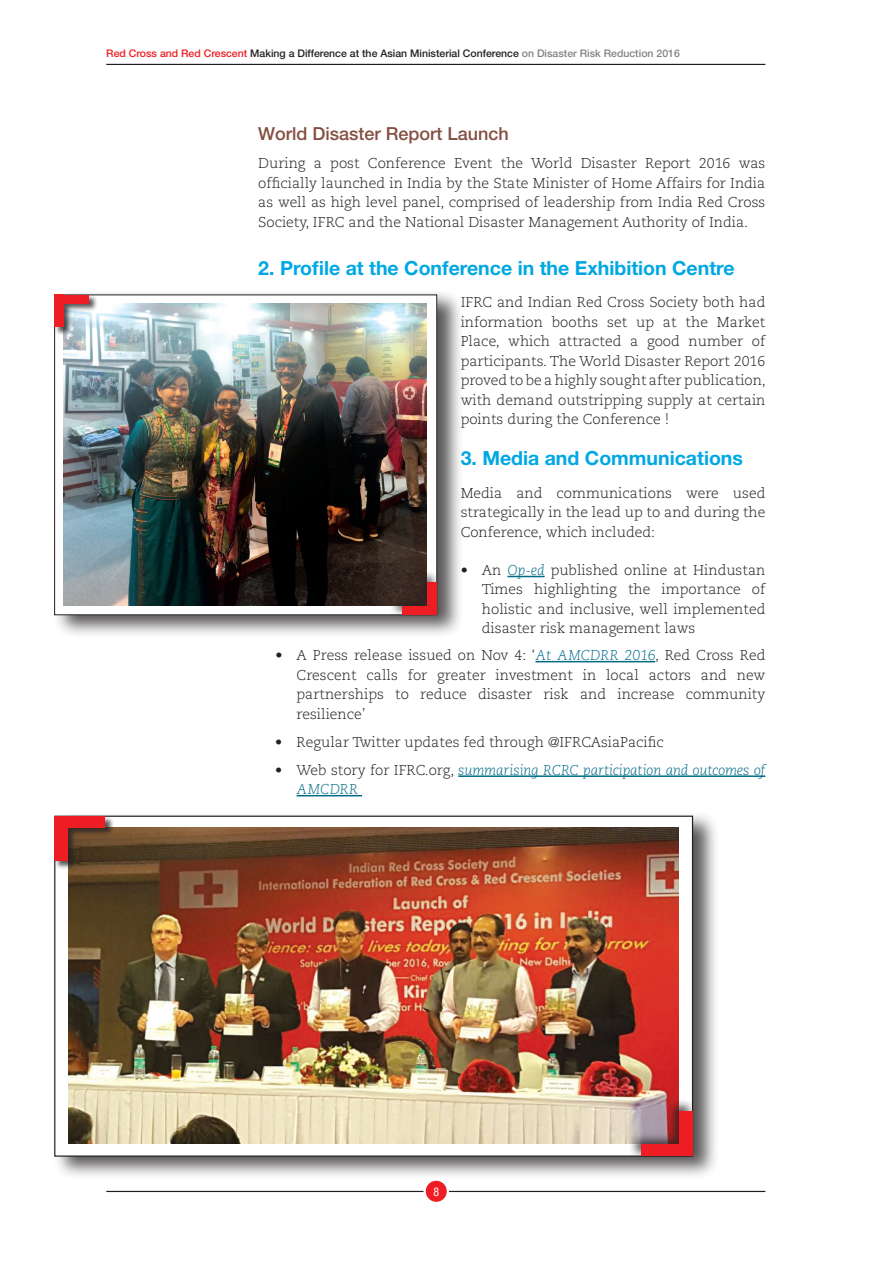
<style>
.page{position:relative;width:893px;height:1263px;background:#fff}
.page>*{position:absolute;margin:0;border:0;box-sizing:border-box;transform-origin:0 0}
.t1{font:700 19.5px "Helvetica Neue LT Std";color:#00a8e3}
.t2{font:500 18px "Helvetica Neue LT Std";color:#834f42}
.t3{font:300 14.25px/19.5px "Caecilia LT Std";color:#231f20;text-align:justify}
.t4{font:italic 300 14.25px/19.5px "Caecilia LT Std";letter-spacing:-.01em;color:#016b87}
.t5{font:condensed 12px "Helvetica Neue LT Std";color:#fff}
.t6{font:500 10.5px "Helvetica Neue LT Std";color:#231f20}
.s1{color:#ee1d23}
.s2{color:#808285}
.s3{font-style:italic;color:#016b87}
.s4{font-style:normal;color:#231f20}
</style>
<div class="page">
<hr style="left:106px;top:64px;width:659px;height:1px;background:#231f20">
<hr style="left:106px;top:1191px;width:659px;height:1px;background:#231f20">
<div style="left:425px;top:1180px;width:23px;height:23px;background:#ee1d23;border-radius:50%"></div>
<div style="left:423px;top:1178px;width:26px;height:26px;border:2px solid #fff;border-radius:50%"></div>
<div style="left:53px;top:810px;width:667px;height:370px;background:#231f20;opacity:.75"></div>
<div style="left:55px;top:816px;width:637px;height:340px;background:#fff"></div>
<img style="left:68px;top:828px;width:611px;height:316px">
<div style="left:628px;top:1098px;width:68px;height:62px;background:#231f20;opacity:.75"></div>
<div style="left:679px;top:1111px;width:13px;height:45px;background:#ee1d23"></div>
<div style="left:641px;top:1144px;width:51px;height:12px;background:#ee1d23"></div>
<div style="left:54px;top:816px;width:60px;height:54px;background:#231f20;opacity:.75"></div>
<div style="left:55px;top:816px;width:13px;height:45px;background:#ee1d23"></div>
<div style="left:55px;top:816px;width:50px;height:12px;background:#ee1d23"></div>
<div style="left:53px;top:289px;width:411px;height:349px;background:#231f20;opacity:.75"></div>
<div style="left:55px;top:295px;width:382px;height:320px;background:#fff"></div>
<img style="left:64px;top:303px;width:363px;height:303px">
<div style="left:389px;top:569px;width:51px;height:49px;background:#231f20;opacity:.75"></div>
<div style="left:427px;top:582px;width:9px;height:33px;background:#ee1d23"></div>
<div style="left:402px;top:606px;width:34px;height:9px;background:#ee1d23"></div>
<div style="left:54px;top:294px;width:44px;height:43px;background:#231f20;opacity:.75"></div>
<div style="left:54px;top:295px;width:10px;height:32px;background:#ee1d23"></div>
<div style="left:54px;top:295px;width:35px;height:8px;background:#ee1d23"></div>
<hr style="left:507px;top:576px;width:38px;height:1px;background:#016b87">
<hr style="left:535px;top:661px;width:120px;height:1px;background:#016b87">
<hr style="left:458px;top:775px;width:307px;height:2px;background:#016b87">
<hr style="left:297px;top:795px;width:65px;height:1px;background:#016b87">
<p class="t6" style="left:106px;top:47px;width:575px"><span class="s1">Red Cross and Red Crescent</span> Making a Difference at the Asian Ministerial Conference <span class="s2">on Disaster Risk Reduction 2016</span></p>
<p class="t2" style="left:258px;top:123px;width:252px">World Disaster Report Launch</p>
<p class="t3" style="left:258px;top:154px;width:509px">During a post Conference Event the World Disaster Report 2016 was officially launched in India by the State Minister of Home Affairs for India as well as high level panel, comprised of leadership from India Red Cross Society, IFRC and the National Disaster Management Authority of India.</p>
<h1 class="t1" style="left:258px;top:256px;width:478px">2. Profile at the Conference in the Exhibition Centre</h1>
<p class="t3" style="left:461px;top:293px;width:307px">IFRC and Indian Red Cross Society both had information booths set up at the Market Place, which attracted a good number of participants. The World Disaster Report 2016 proved to be a highly sought after publication, with demand outstripping supply at certain points during the Conference !</p>
<h1 class="t1" style="left:461px;top:446px;width:284px">3. Media and Communications</h1>
<p class="t3" style="left:461px;top:483px;width:306px">Media and communications were used strategically in the lead up to and during the Conference, which included:</p>
<p class="t3" style="left:482px;top:561px;width:285px;text-indent:-21px">• An <span class="s3">Op-ed</span> published online at Hindustan Times highlighting the importance of holistic and inclusive, well implemented disaster risk management laws</p>
<p class="t3" style="left:297px;top:646px;width:470px;text-indent:-21px">• A Press release issued on Nov 4: ‘<span class="s3">At AMCDRR 2016</span>, Red Cross Red Crescent calls for greater investment in local actors and new partnerships to reduce disaster risk and increase community resilience’</p>
<p class="t3" style="left:275px;top:732px;width:390px">• Regular Twitter updates fed through @IFRCAsiaPacific</p>
<p class="t4" style="left:297px;top:760px;width:470px;text-indent:-21px"><span class="s4">• Web story for IFRC.org,</span> summarising RCRC participation and outcomes of<br>AMCDRR</p>
<p class="t5" style="left:433px;top:1184px;width:7px">8</p>
</div>
